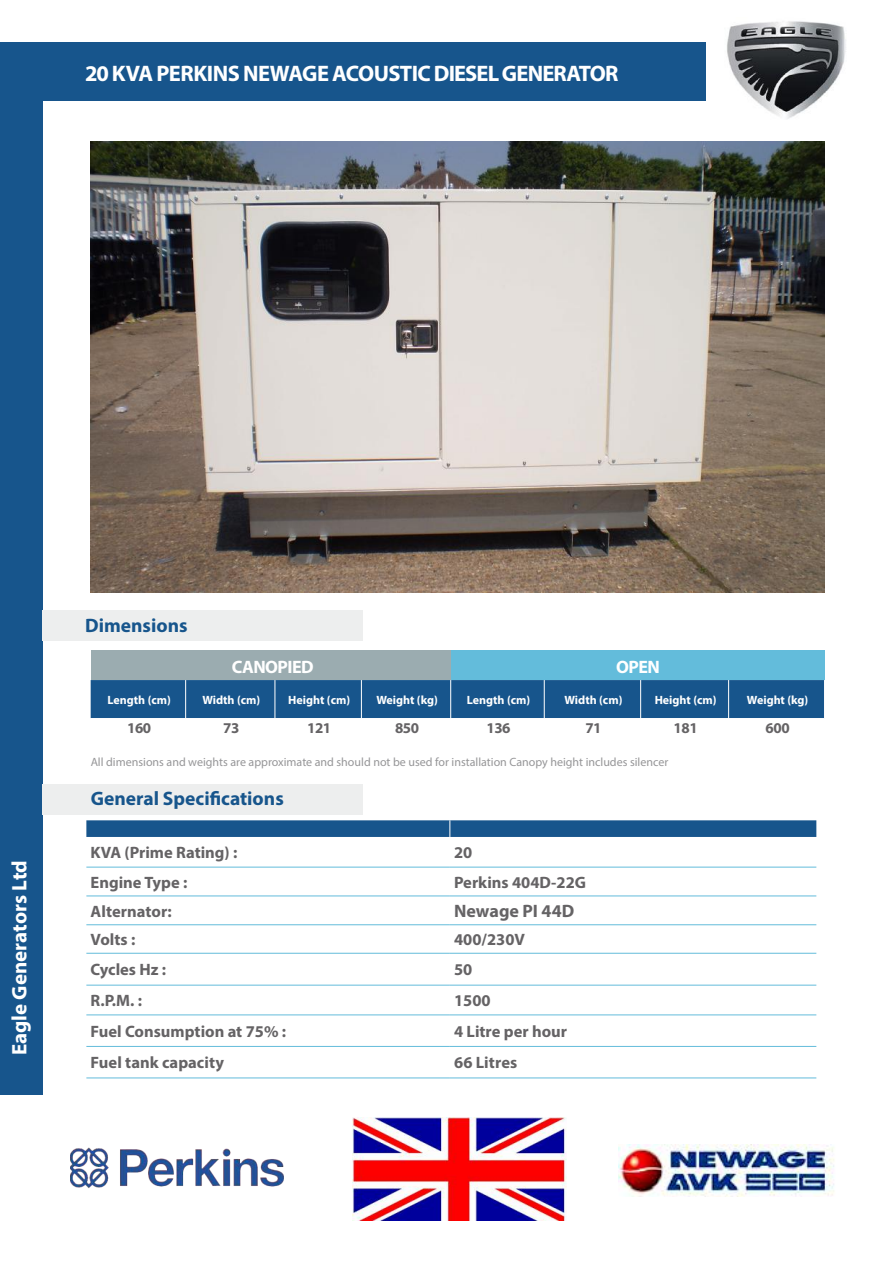
<style>
.page{position:relative;width:893px;height:1263px;background:#fff}
.page>*{position:absolute;margin:0;border:0;box-sizing:border-box;transform-origin:0 0}
.t1{font:700 22.5px "Myriad Pro";letter-spacing:-.035em;color:#fff}
.t2{font:700 21px "Myriad Pro";color:#fff}
.t3{font:700 19.5px "Myriad Pro";color:#17558c}
.t4{font:700 18px "Myriad Pro";letter-spacing:-.03em;color:#fff}
.t5{font:700 18px "Myriad Pro";color:#656365}
.t6{font:700 16.5px "Myriad Pro";color:#656365}
.t7{font:700 15px "Myriad Pro";letter-spacing:-.03em;color:#656365}
.t8{font:12px "Myriad Pro";color:#969698}
.t9{font:700 12px "Myriad Pro";color:#fff}
</style>
<div class="page">
<div style="left:0;top:42px;width:43px;height:1052px;background:#17558c"></div>
<div style="left:38px;top:43px;width:668px;height:58px;background:#17558c"></div>
<div style="left:91px;top:680px;width:733px;height:38px;background:#17558c"></div>
<hr style="left:185px;top:680px;width:1px;height:38px;background:#fff">
<hr style="left:275px;top:680px;width:1px;height:38px;background:#fff">
<hr style="left:361px;top:680px;width:1px;height:38px;background:#fff">
<hr style="left:450px;top:680px;width:1px;height:38px;background:#fff">
<hr style="left:544px;top:680px;width:1px;height:38px;background:#fff">
<hr style="left:640px;top:680px;width:1px;height:38px;background:#fff">
<hr style="left:728px;top:680px;width:1px;height:38px;background:#fff">
<div style="left:43px;top:784px;width:320px;height:31px;background:#edeeee"></div>
<svg style="left:86px;top:820px;width:730px;height:17px;background:#1c598e"></svg>
<hr style="left:86px;top:867px;width:364px;height:1px;background:#63bcdb">
<hr style="left:450px;top:867px;width:366px;height:1px;background:#63bcdb">
<hr style="left:86px;top:895px;width:364px;height:1px;background:#63bcdb">
<hr style="left:450px;top:895px;width:366px;height:1px;background:#63bcdb">
<hr style="left:86px;top:924px;width:364px;height:1px;background:#63bcdb">
<hr style="left:450px;top:924px;width:366px;height:1px;background:#63bcdb">
<hr style="left:86px;top:953px;width:364px;height:1px;background:#63bcdb">
<hr style="left:450px;top:953px;width:366px;height:1px;background:#63bcdb">
<hr style="left:86px;top:985px;width:364px;height:1px;background:#63bcdb">
<hr style="left:450px;top:985px;width:366px;height:1px;background:#63bcdb">
<hr style="left:86px;top:1014px;width:364px;height:1px;background:#63bcdb">
<hr style="left:450px;top:1014px;width:366px;height:1px;background:#63bcdb">
<hr style="left:86px;top:1046px;width:364px;height:1px;background:#63bcdb">
<hr style="left:450px;top:1046px;width:366px;height:1px;background:#63bcdb">
<hr style="left:86px;top:1077px;width:364px;height:1px;background:#63bcdb">
<hr style="left:450px;top:1077px;width:366px;height:1px;background:#63bcdb">
<div style="left:43px;top:610px;width:320px;height:31px;background:#edeeee"></div>
<img style="left:353px;top:1117px;width:213px;height:103px">
<img style="left:727px;top:21px;width:119px;height:98px">
<img style="left:70px;top:1147px;width:213px;height:41px">
<div style="left:91px;top:650px;width:362px;height:30px;background:#9bacb0"></div>
<div style="left:451px;top:650px;width:374px;height:30px;background:#63bcdb"></div>
<img style="left:91px;top:142px;width:734px;height:451px">
<img style="left:619px;top:1144px;width:215px;height:52px">
<h1 class="t1" style="left:85px;top:59px;width:535px">20 KVA PERKINS NEWAGE ACOUSTIC DIESEL GENERATOR</h1>
<p class="t2" style="left:6px;top:1055px;width:197px;rotate:-90deg">Eagle Generators Ltd</p>
<p class="t3" style="left:85px;top:612px;width:104px">Dimensions</p>
<p class="t4" style="left:232px;top:655px;width:83px">CANOPIED</p>
<p class="t4" style="left:616px;top:655px;width:45px">OPEN</p>
<p class="t9" style="left:107px;top:692px;width:65px">Length (cm)</p>
<p class="t9" style="left:202px;top:692px;width:59px">Width (cm)</p>
<p class="t9" style="left:288px;top:692px;width:63px">Height (cm)</p>
<p class="t9" style="left:376px;top:692px;width:63px">Weight (kg)</p>
<p class="t9" style="left:467px;top:692px;width:65px">Length (cm)</p>
<p class="t9" style="left:565px;top:692px;width:59px">Width (cm)</p>
<p class="t9" style="left:655px;top:692px;width:63px">Height (cm)</p>
<p class="t9" style="left:747px;top:692px;width:63px">Weight (kg)</p>
<p class="t7" style="left:127px;top:718px;width:26px">160</p>
<p class="t7" style="left:223px;top:718px;width:18px">73</p>
<p class="t7" style="left:307px;top:718px;width:26px">121</p>
<p class="t7" style="left:395px;top:718px;width:26px">850</p>
<p class="t7" style="left:486px;top:718px;width:26px">136</p>
<p class="t7" style="left:585px;top:718px;width:18px">71</p>
<p class="t7" style="left:674px;top:718px;width:26px">181</p>
<p class="t7" style="left:766px;top:718px;width:26px">600</p>
<p class="t8" style="left:91px;top:754px;width:579px">All dimensions and weights are approximate and should not be used for installation Canopy height includes silencer</p>
<p class="t3" style="left:91px;top:786px;width:195px">General Specifications</p>
<p class="t6" style="left:91px;top:842px;width:148px">KVA (Prime Rating) :</p>
<p class="t6" style="left:454px;top:842px;width:20px">20</p>
<p class="t6" style="left:91px;top:871px;width:98px">Engine Type :</p>
<p class="t6" style="left:454px;top:871px;width:133px">Perkins 404D-22G</p>
<p class="t6" style="left:91px;top:900px;width:83px">Alternator:</p>
<p class="t5" style="left:454px;top:899px;width:122px">Newage PI 44D</p>
<p class="t6" style="left:91px;top:929px;width:46px">Volts :</p>
<p class="t6" style="left:454px;top:929px;width:72px">400/230V</p>
<p class="t6" style="left:91px;top:959px;width:77px">Cycles Hz :</p>
<p class="t6" style="left:454px;top:959px;width:20px">50</p>
<p class="t6" style="left:91px;top:990px;width:53px">R.P.M. :</p>
<p class="t6" style="left:454px;top:990px;width:38px">1500</p>
<p class="t6" style="left:91px;top:1020px;width:197px">Fuel Consumption at 75% :</p>
<p class="t6" style="left:454px;top:1020px;width:114px">4 Litre per hour</p>
<p class="t6" style="left:91px;top:1052px;width:135px">Fuel tank capacity</p>
<p class="t6" style="left:454px;top:1052px;width:65px">66 Litres</p>
</div>
